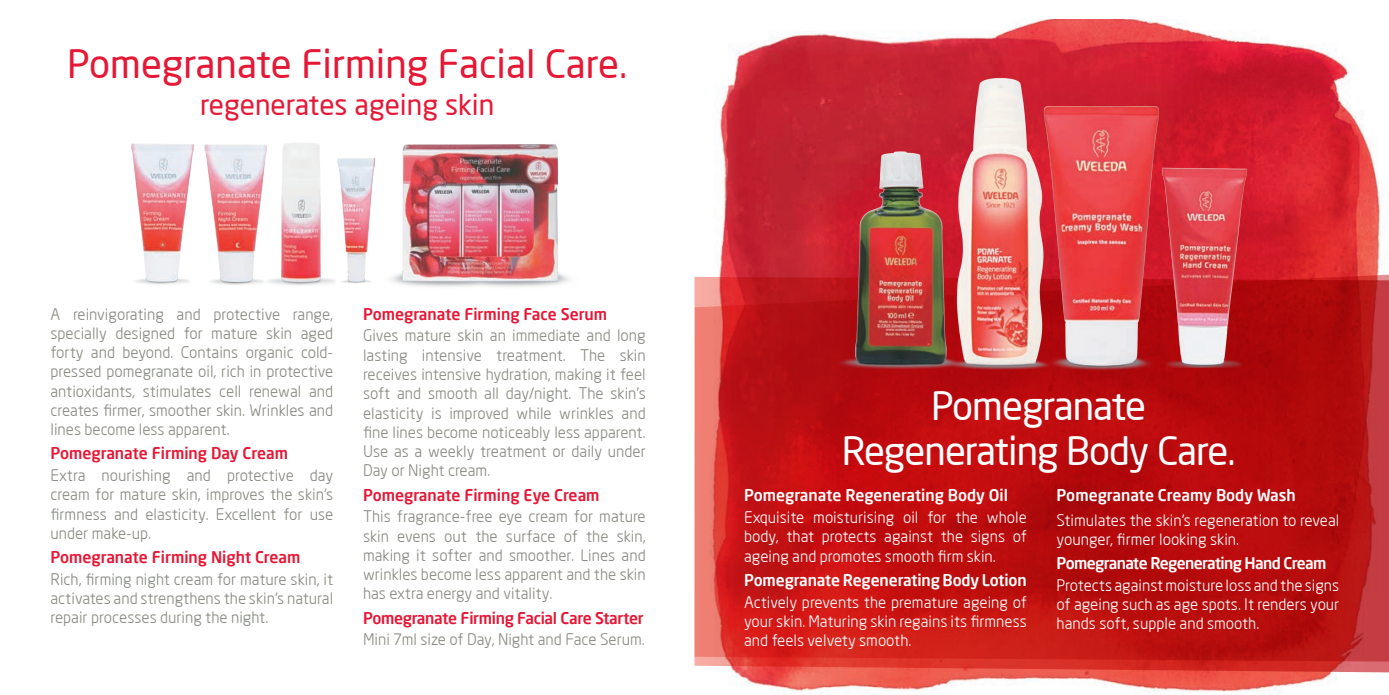
<style>
.page{position:relative;width:1389px;height:695px;background:#fff}
.page>*{position:absolute;margin:0;border:0;box-sizing:border-box;transform-origin:0 0}
.Headers{font:500 38.5px "Neo Sans Weleda";letter-spacing:-.025em;color:#fff}
.Headers-2{font:500 38.5px "Neo Sans Weleda";color:#e51836}
.Headers-3{font:500 28px "Neo Sans Weleda";color:#e51836}
.Product_Body_copy{font:15.75px/19.2px "Neo Sans Weleda";color:#888b82;text-align:justify}
.Product_headings{font:15.75px/19.2px "Neo Sans Weleda";color:#fff;text-align:justify}
.Product_headings-2{font:700 15.75px "Neo Sans Weleda";color:#e51836}
.Product_Body_copy-2{font:15.75px/19.2px "Neo Sans Weleda";color:#fff;text-align:justify}
.Product_headings-3{font:700 15.75px "Neo Sans Weleda";letter-spacing:-.01em;color:#fff}
.Product_headings-4{font:700 15.75px "Neo Sans Weleda";letter-spacing:-.02em;color:#e51836}
.Product_headings-5{font:700 15.75px "Neo Sans Weleda";letter-spacing:-.04em;color:#fff}
</style>
<div class="page">
<img style="left:717px;top:19px;width:672px;height:675px">
<svg style="left:694px;top:661px;width:695px;height:11px;background:#de453e"></svg>
<svg style="left:694px;top:273px;width:695px;height:388px;background:#be1516"></svg>
<img style="left:1173px;top:152px;width:95px;height:216px">
<img style="left:1014px;top:102px;width:159px;height:277px">
<img style="left:932px;top:68px;width:117px;height:302px">
<img style="left:826px;top:145px;width:139px;height:227px">
<img style="left:131px;top:143px;width:63px;height:142px">
<img style="left:273px;top:143px;width:57px;height:142px">
<img style="left:330px;top:158px;width:46px;height:126px">
<img style="left:204px;top:144px;width:69px;height:141px">
<img style="left:391px;top:144px;width:179px;height:143px">
<p class="Headers-2" style="left:67px;top:41px;width:562px">Pomegranate Firming Facial Care.</p>
<p class="Headers-3" style="left:200px;top:88px;width:296px">regenerates ageing skin</p>
<p class="Product_Body_copy" style="left:50px;top:304px;width:284px">A reinvigorating and protective range, specially designed for mature skin aged forty and beyond. Contains organic cold&shy;pressed pomegranate oil, rich in protective antioxidants, stimulates cell renewal and creates firmer, smoother skin. Wrinkles and lines become less apparent.</p>
<p class="Product_headings-2" style="left:50px;top:443px;width:239px">Pomegranate Firming Day Cream</p>
<p class="Product_Body_copy" style="left:50px;top:465px;width:284px">Extra nourishing and protective day cream for mature skin, improves the skin’s firmness and elasticity. Excellent for use under make-up.</p>
<p class="Product_headings-2" style="left:50px;top:547px;width:252px">Pomegranate Firming Night Cream</p>
<p class="Product_Body_copy" style="left:50px;top:569px;width:284px">Rich, firming night cream for mature skin, it activates and strengthens the skin’s natural repair processes during the night.</p>
<p class="Product_headings-2" style="left:363px;top:304px;width:246px">Pomegranate Firming Face Serum</p>
<p class="Product_Body_copy" style="left:363px;top:326px;width:284px">Gives mature skin an immediate and long lasting intensive treatment. The skin receives intensive hydration, making it feel soft and smooth all day/night. The skin’s elasticity is improved while wrinkles and fine lines become noticeably less apparent.<br>Use as a weekly treatment or daily under Day or Night cream.</p>
<p class="Product_headings-2" style="left:363px;top:484px;width:238px">Pomegranate Firming Eye Cream</p>
<p class="Product_Body_copy" style="left:363px;top:506px;width:284px">This fragrance-free eye cream for mature skin evens out the surface of the skin, making it softer and smoother. Lines and wrinkles become less apparent and the skin has extra energy and vitality.</p>
<p class="Product_headings-4" style="left:363px;top:607px;width:282px">Pomegranate Firming Facial Care Starter</p>
<p class="Product_Body_copy" style="left:363px;top:629px;width:283px">Mini 7ml size of Day, Night and Face Serum.</p>
<p class="Headers" style="left:931px;top:382px;width:217px">Pomegranate</p>
<p class="Headers" style="left:842px;top:427px;width:395px">Regenerating Body Care.</p>
<p class="Product_headings-3" style="left:744px;top:485px;width:266px">Pomegranate Regenerating Body Oil</p>
<p class="Product_headings" style="left:744px;top:507px;width:284px">Exquisite moisturising oil for the whole body, that protects against the signs of ageing and promotes smooth firm skin.</p>
<p class="Product_headings-3" style="left:744px;top:570px;width:284px">Pomegranate Regenerating Body Lotion</p>
<p class="Product_headings" style="left:744px;top:592px;width:284px">Actively prevents the premature ageing of your skin. Maturing skin regains its firmness and feels velvety smooth.</p>
<p class="Product_headings-3" style="left:1057px;top:485px;width:241px">Pomegranate Creamy Body Wash</p>
<p class="Product_headings" style="left:1057px;top:510px;width:284px">Stimulates the skin’s regeneration to reveal younger, firmer looking skin.</p>
<p class="Product_headings-5" style="left:1057px;top:553px;width:271px">Pomegranate Regenerating Hand Cream</p>
<p class="Product_Body_copy-2" style="left:1057px;top:575px;width:284px">Protects against moisture loss and the signs of ageing such as age spots. It renders your hands soft, supple and smooth.</p>
</div>
